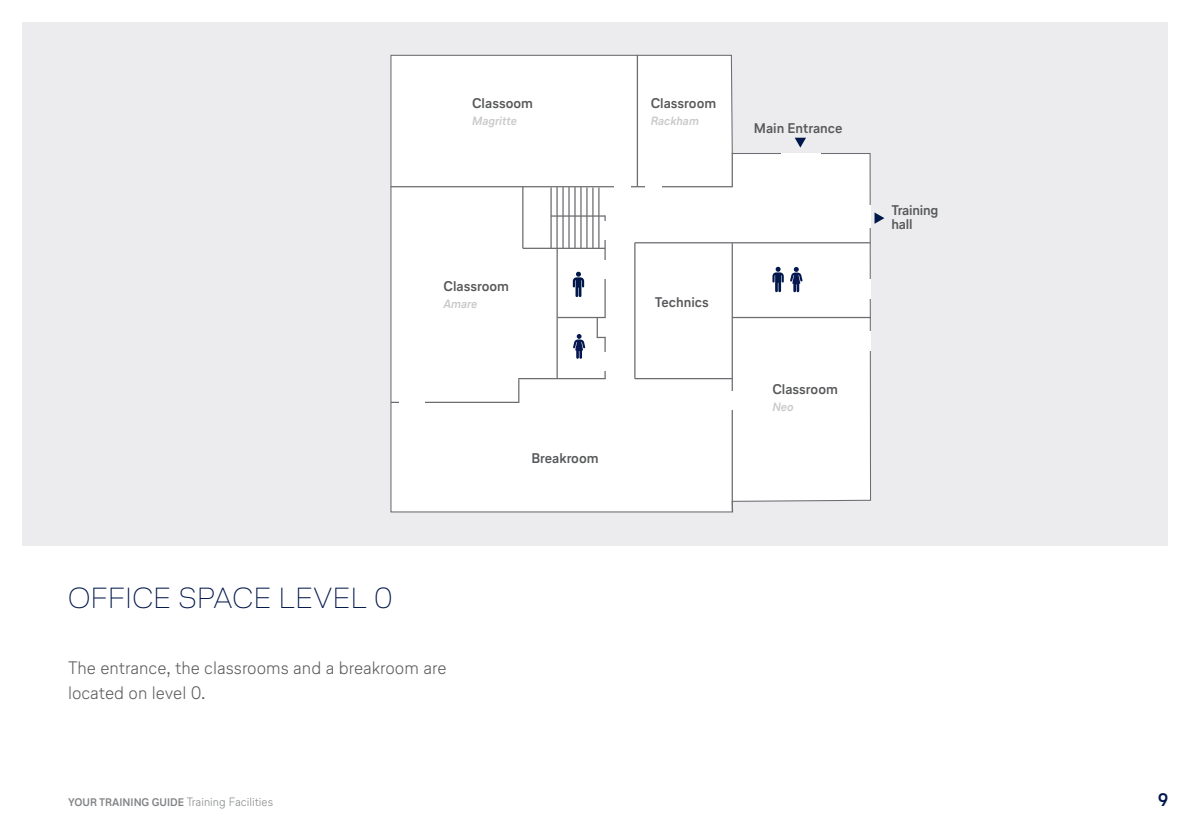
<style>
.page{position:relative;width:1191px;height:840px;background:#fff}
.page>*{position:absolute;margin:0;border:0;box-sizing:border-box;transform-origin:0 0}
.t1{font:100 29px "Lufthansa Head";letter-spacing:.02em;color:#00174a}
.t2{font:300 18px/25.2px "Lufthansa Text";color:#57585a}
.t3{font:700 18px "Lufthansa Text";color:#00174a}
.t4{font:700 14px "Lufthansa Text";color:#57585a}
.t5{font:700 14px/14px "Lufthansa Text";letter-spacing:-.02em;color:#57585a}
.t6{font:300 12px "Lufthansa Text";color:#808285}
.t7{font:italic 700 12px "Lufthansa Text";color:#c7c8ca}
.s1{font-weight:700;font-size:11px}
</style>
<div class="page">
<div style="left:23px;top:23px;width:1145px;height:522px;background:#ececee"></div>
<svg style="left:390px;top:54px;width:481px;height:458px;background:#fbfbfc"></svg>
<hr style="left:731px;top:153px;width:2px;height:34px;background:#6c6d70">
<hr style="left:556px;top:248px;width:2px;height:130px;background:#6c6d70">
<hr style="left:732px;top:317px;width:138px;height:1px;background:#6c6d70">
<hr style="left:869px;top:205px;width:2px;height:22px;background:#fff">
<hr style="left:731px;top:243px;width:2px;height:268px;background:#6c6d70">
<hr style="left:635px;top:242px;width:235px;height:1px;background:#6c6d70">
<hr style="left:390px;top:186px;width:342px;height:1px;background:#6c6d70">
<hr style="left:522px;top:187px;width:1px;height:61px;background:#6c6d70">
<hr style="left:635px;top:378px;width:97px;height:1px;background:#6c6d70">
<hr style="left:523px;top:247px;width:82px;height:2px;background:#6c6d70">
<hr style="left:634px;top:243px;width:1px;height:135px;background:#6c6d70">
<hr style="left:604px;top:215px;width:2px;height:102px;background:#6c6d70">
<hr style="left:596px;top:317px;width:2px;height:20px;background:#6c6d70">
<hr style="left:637px;top:55px;width:1px;height:132px;background:#6c6d70">
<hr style="left:391px;top:401px;width:128px;height:2px;background:#6c6d70">
<svg style="left:518px;top:379px;width:1px;height:23px"></svg>
<svg style="left:645px;top:186px;width:16px;height:2px"></svg>
<hr style="left:614px;top:185px;width:17px;height:3px;background:#fff">
<hr style="left:869px;top:279px;width:2px;height:20px;background:#fff">
<svg style="left:869px;top:331px;width:2px;height:19px"></svg>
<hr style="left:603px;top:260px;width:3px;height:18px;background:#fff">
<hr style="left:551px;top:215px;width:54px;height:1px;background:#6c6d70">
<hr style="left:518px;top:378px;width:87px;height:1px;background:#6c6d70">
<hr style="left:604px;top:337px;width:2px;height:41px;background:#6c6d70">
<hr style="left:557px;top:317px;width:49px;height:1px;background:#6c6d70">
<svg style="left:596px;top:336px;width:10px;height:2px"></svg>
<hr style="left:603px;top:352px;width:3px;height:19px;background:#fff">
<svg style="left:731px;top:391px;width:2px;height:18px"></svg>
<hr style="left:780px;top:153px;width:40px;height:2px;background:#fff">
<hr style="left:550px;top:187px;width:2px;height:61px;background:#6c6d70">
<hr style="left:556px;top:187px;width:1px;height:61px;background:#6c6d70">
<hr style="left:562px;top:187px;width:1px;height:61px;background:#6c6d70">
<hr style="left:568px;top:187px;width:1px;height:61px;background:#6c6d70">
<hr style="left:574px;top:187px;width:1px;height:61px;background:#6c6d70">
<hr style="left:580px;top:187px;width:1px;height:61px;background:#6c6d70">
<hr style="left:586px;top:187px;width:1px;height:61px;background:#6c6d70">
<hr style="left:592px;top:187px;width:1px;height:61px;background:#6c6d70">
<hr style="left:598px;top:187px;width:1px;height:61px;background:#6c6d70">
<hr style="left:603px;top:221px;width:3px;height:18px;background:#fff">
<svg style="left:874px;top:212px;width:10px;height:12px"></svg>
<svg style="left:794px;top:138px;width:12px;height:9px"></svg>
<svg style="left:573px;top:334px;width:12px;height:24px"></svg>
<svg style="left:573px;top:271px;width:11px;height:26px"></svg>
<svg style="left:772px;top:266px;width:11px;height:26px"></svg>
<svg style="left:790px;top:267px;width:12px;height:25px"></svg>
<hr style="left:399px;top:401px;width:25px;height:2px;background:#fff">
<p class="t4" style="left:472px;top:93px;width:62px">Classoom</p>
<p class="t7" style="left:472px;top:112px;width:46px">Magritte</p>
<p class="t4" style="left:443px;top:276px;width:67px">Classroom</p>
<p class="t7" style="left:443px;top:295px;width:35px">Amare</p>
<h1 class="t1" style="left:68px;top:577px;width:326px">OFFICE SPACE LEVEL 0</h1>
<p class="t2" style="left:68px;top:653px;width:380px">The entrance, the classrooms and a breakroom are located on level 0.</p>
<p class="t4" style="left:531px;top:447px;width:69px">Breakroom</p>
<p class="t4" style="left:651px;top:93px;width:67px">Classroom</p>
<p class="t7" style="left:651px;top:112px;width:50px">Rackham</p>
<p class="t4" style="left:754px;top:118px;width:90px">Main Entrance</p>
<p class="t4" style="left:655px;top:292px;width:55px">Technics</p>
<p class="t4" style="left:772px;top:379px;width:67px">Classroom</p>
<p class="t7" style="left:772px;top:398px;width:23px">Neo</p>
<p class="t5" style="left:891px;top:203px;width:48px">Training hall</p>
<p class="t6" style="left:68px;top:793px;width:206px"><span class="s1">YOUR TRAINING GUIDE</span> Training Facilities</p>
<p class="t3" style="left:1158px;top:786px;width:12px">9</p>
</div>
